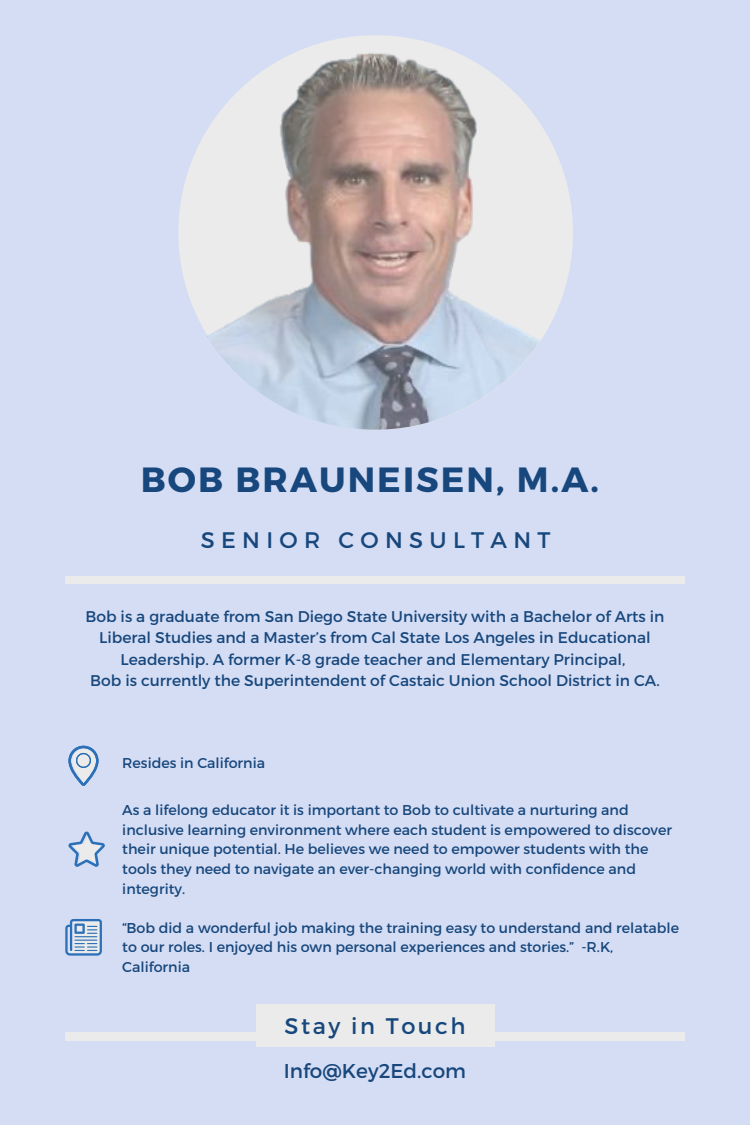
<style>
.page{position:relative;width:750px;height:1125px;background:#d5ddf4}
.page>*{position:absolute;margin:0;border:0;box-sizing:border-box;transform-origin:0 0}
.t1{font:700 35px "Montserrat";letter-spacing:.06em;color:#17477c}
.t2{font:22.5px "Montserrat";letter-spacing:.28em;color:#17477c}
.t3{font:22.5px "Montserrat";letter-spacing:.11em;color:#17477c}
.t4{font:20px "Montserrat";color:#17477c}
.t5{font:15.5px/21.5px "Montserrat";color:#17477c;text-align:center}
.t6{font:14.25px/19.8px "Montserrat";color:#17477c}
</style>
<div class="page">
<img style="left:177px;top:34px;width:396px;height:396px;border-radius:50%">
<div style="left:65px;top:577px;width:620px;height:7px;background:#ebebeb"></div>
<svg style="left:65px;top:919px;width:37px;height:37px"></svg>
<svg style="left:68px;top:746px;width:30px;height:40px"></svg>
<svg style="left:68px;top:832px;width:37px;height:35px"></svg>
<div style="left:65px;top:1032px;width:620px;height:8px;background:#ebebeb"></div>
<div style="left:256px;top:1004px;width:238px;height:43px;background:#ebebeb"></div>
<p class="t1" style="left:141px;top:457px;width:460px">BOB BRAUNEISEN, M.A.</p>
<p class="t2" style="left:201px;top:525px;width:351px">SENIOR CONSULTANT</p>
<h2 class="t5" style="left:85px;top:605px;width:581px">Bob is a graduate from San Diego State University with a Bachelor of Arts in<br>Liberal Studies and a Master’s from Cal State Los Angeles in Educational<br>Leadership. A former K-8 grade teacher and Elementary Principal,</h2>
<p class="t5" style="left:90px;top:669px;width:571px">Bob is currently the Superintendent of Castaic Union School District in CA.</p>
<p class="t6" style="left:122px;top:752px;width:144px">Resides in California</p>
<p class="t6" style="left:122px;top:799px;width:551px">As a lifelong educator it is important to Bob to cultivate a nurturing and inclusive learning environment where each student is empowered to discover their unique potential. He believes we need to empower students with the tools they need to navigate an ever-changing world with confidence and integrity.</p>
<p class="t6" style="left:122px;top:917px;width:558px">“Bob did a wonderful job making the training easy to understand and relatable to our roles. I enjoyed his own personal experiences and stories.” -R.K,<br>California</p>
<p class="t3" style="left:284px;top:1012px;width:182px">Stay in Touch</p>
<h1 class="t4" style="left:284px;top:1058px;width:184px">Info@Key2Ed.com</h1>
</div>
